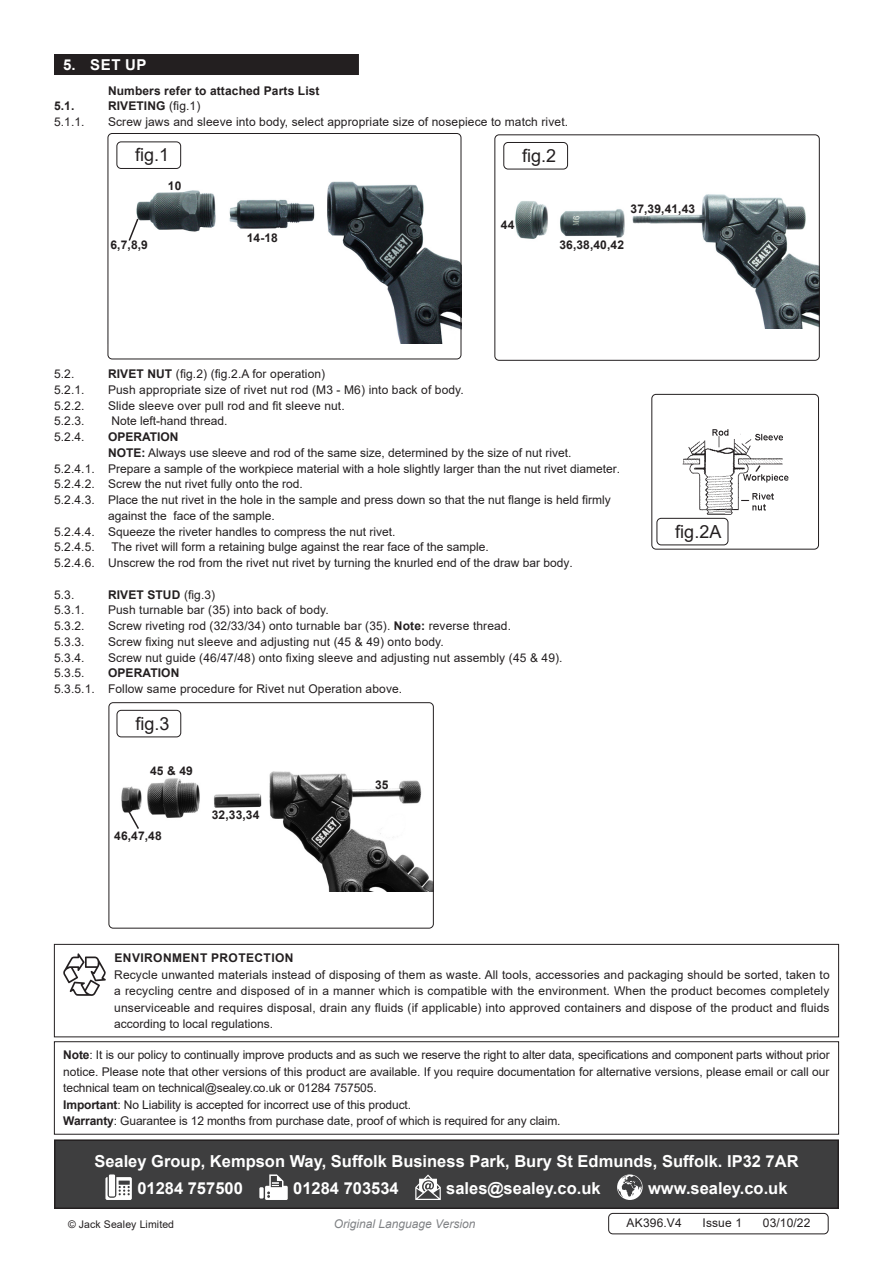
<style>
.page{position:relative;width:893px;height:1263px;background:#fff}
.page>*{position:absolute;margin:0;border:0;box-sizing:border-box;transform-origin:0 0}
.t1{font:18px "Arial";color:#231f20}
.Footer_Contact_Infor{font:700 16.5px "Arial";color:#fff}
.t2{font:700 15px "Arial";color:#fff}
.Enviroment_Protectio{font:12px/16.5px "Arial";letter-spacing:.01em;color:#231f20;text-align:justify}
.Important_Notificati{font:12px/16.5px "Arial";letter-spacing:-.01em;color:#231f20;text-align:justify}
.Body{font:700 12px "Arial";letter-spacing:.01em;color:#231f20}
.Body-2{font:12px "Arial";color:#231f20}
.t3{font:italic 12px "Arial";color:#808285}
.Body__Footer{font:12px "Arial";letter-spacing:.01em;color:#231f20}
.Enviroment_Protectio-2{font:700 12px "Arial";letter-spacing:.035em;color:#231f20}
.Body__Justified__7pt{font:10.5px "Arial";letter-spacing:.01em;color:#231f20}
.s1{font-weight:400}
.s2{font-weight:700}
</style>
<div class="page">
<div style="left:54px;top:54px;width:305px;height:21px;background:#231f20"></div>
<img style="left:116px;top:149px;width:343px;height:194px">
<div style="left:108px;top:133px;width:353px;height:226px;border:1px solid #231f20;border-radius:4px"></div>
<div style="left:117px;top:141px;width:64px;height:28px;border:1px solid #231f20;border-radius:4px"></div>
<svg style="left:127px;top:217px;width:13px;height:25px"></svg>
<img style="left:504px;top:167px;width:314px;height:161px">
<div style="left:494px;top:134px;width:326px;height:227px;border:1px solid #231f20;border-radius:4px"></div>
<div style="left:503px;top:142px;width:65px;height:27px;border:1px solid #231f20;border-radius:4px"></div>
<div style="left:55px;top:1140px;width:783px;height:68px;background:#3e3e3f"></div>
<svg style="left:105px;top:1177px;width:27px;height:23px"></svg>
<div style="left:109px;top:1174px;width:6px;height:22px;background:#fff"></div>
<div style="left:259px;top:1187px;width:5px;height:11px;background:#fff"></div>
<svg style="left:265px;top:1174px;width:23px;height:26px"></svg>
<svg style="left:415px;top:1174px;width:26px;height:26px"></svg>
<svg style="left:617px;top:1174px;width:26px;height:26px"></svg>
<div style="left:54px;top:1139px;width:785px;height:70px;border:2px solid #231f20"></div>
<div style="left:54px;top:944px;width:785px;height:93px;border:1px solid #231f20"></div>
<svg style="left:63px;top:953px;width:43px;height:43px"></svg>
<div style="left:54px;top:1041px;width:785px;height:93px;border:1px solid #231f20"></div>
<div style="left:608px;top:1213px;width:220px;height:21px;border:1px solid #231f20;border-radius:4px"></div>
<img style="left:121px;top:771px;width:311px;height:120px">
<div style="left:109px;top:702px;width:325px;height:226px;border:1px solid #231f20;border-radius:4px"></div>
<div style="left:117px;top:710px;width:64px;height:27px;border:1px solid #231f20;border-radius:4px"></div>
<svg style="left:126px;top:809px;width:14px;height:22px"></svg>
<img style="left:682px;top:429px;width:107px;height:86px">
<div style="left:651px;top:394px;width:168px;height:155px;border:1px solid #231f20;border-radius:4px"></div>
<div style="left:657px;top:518px;width:71px;height:27px;border:1px solid #231f20;border-radius:4px"></div>
<p class="t2" style="left:63px;top:54px;width:85px">5. SET UP</p>
<p class="Body" style="left:108px;top:82px;width:213px">Numbers refer to attached Parts List</p>
<p class="Body" style="left:54px;top:98px;width:22px">5.1.</p>
<p class="Body" style="left:108px;top:98px;width:94px">RIVETING <span class="s1">(fig.1)</span></p>
<p class="Enviroment_Protectio" style="left:54px;top:113px;width:32px">5.1.1.</p>
<p class="Enviroment_Protectio" style="left:108px;top:113px;width:462px">Screw jaws and sleeve into body, select appropriate size of nosepiece to match rivet.</p>
<p class="t1" style="left:135px;top:143px;width:36px">fig.1</p>
<p class="Body" style="left:111px;top:237px;width:39px">6,7,8,9</p>
<p class="Body" style="left:168px;top:177px;width:15px">10</p>
<p class="Body" style="left:247px;top:229px;width:33px">14-18</p>
<p class="t1" style="left:522px;top:143px;width:36px">fig.2</p>
<p class="Body" style="left:501px;top:216px;width:15px">44</p>
<p class="Body" style="left:631px;top:201px;width:66px">37,39,41,43</p>
<p class="Body" style="left:559px;top:236px;width:66px">36,38,40,42</p>
<p class="Enviroment_Protectio" style="left:54px;top:365px;width:22px">5.2.</p>
<p class="Enviroment_Protectio" style="left:108px;top:365px;width:219px"><span class="s2">RIVET NUT</span> (fig.2) (fig.2.A for operation)</p>
<p class="Enviroment_Protectio" style="left:54px;top:381px;width:32px">5.2.1.</p>
<p class="Enviroment_Protectio" style="left:108px;top:381px;width:357px">Push appropriate size of rivet nut rod (M3 - M6) into back of body.</p>
<p class="Enviroment_Protectio" style="left:54px;top:397px;width:32px">5.2.2.</p>
<p class="Enviroment_Protectio" style="left:108px;top:397px;width:238px">Slide sleeve over pull rod and fit sleeve nut.</p>
<p class="Enviroment_Protectio" style="left:54px;top:413px;width:32px">5.2.3.</p>
<p class="Enviroment_Protectio" style="left:111px;top:413px;width:118px">Note left-hand thread.</p>
<p class="Enviroment_Protectio" style="left:54px;top:428px;width:32px">5.2.4.</p>
<p class="Body" style="left:108px;top:428px;width:72px">OPERATION</p>
<p class="Body-2" style="left:108px;top:444px;width:465px"><span class="s2">NOTE:</span> Always use sleeve and rod of the same size, determined by the size of nut rivet.</p>
<p class="Enviroment_Protectio" style="left:54px;top:460px;width:568px">5.2.4.1. Prepare a sample of the workpiece material with a hole slightly larger than the nut rivet diameter.</p>
<p class="Enviroment_Protectio" style="left:54px;top:476px;width:250px">5.2.4.2. Screw the nut rivet fully onto the rod.</p>
<p class="Enviroment_Protectio" style="left:54px;top:491px;width:558px">5.2.4.3. Place the nut rivet in the hole in the sample and press down so that the nut flange is held firmly</p>
<p class="Body-2" style="left:108px;top:507px;width:168px">against the face of the sample.</p>
<p class="Enviroment_Protectio" style="left:54px;top:523px;width:343px">5.2.4.4. Squeeze the riveter handles to compress the nut rivet.</p>
<p class="Enviroment_Protectio" style="left:54px;top:539px;width:42px">5.2.4.5.</p>
<p class="Enviroment_Protectio" style="left:111px;top:539px;width:379px">The rivet will form a retaining bulge against the rear face of the sample.</p>
<p class="Enviroment_Protectio" style="left:54px;top:554px;width:520px">5.2.4.6. Unscrew the rod from the rivet nut rivet by turning the knurled end of the draw bar body.</p>
<p class="Enviroment_Protectio" style="left:54px;top:586px;width:22px">5.3.</p>
<p class="Body" style="left:108px;top:586px;width:109px">RIVET STUD <span class="s1">(fig.3)</span></p>
<p class="Enviroment_Protectio" style="left:54px;top:602px;width:32px">5.3.1.</p>
<p class="Enviroment_Protectio" style="left:108px;top:602px;width:222px">Push turnable bar (35) into back of body.</p>
<p class="Enviroment_Protectio" style="left:54px;top:617px;width:32px">5.3.2.</p>
<p class="Enviroment_Protectio" style="left:108px;top:617px;width:405px">Screw riveting rod (32/33/34) onto turnable bar (35). <span class="s2">Note:</span> reverse thread.</p>
<p class="Enviroment_Protectio" style="left:54px;top:633px;width:32px">5.3.3.</p>
<p class="Enviroment_Protectio" style="left:108px;top:633px;width:337px">Screw fixing nut sleeve and adjusting nut (45 &amp; 49) onto body.</p>
<p class="Enviroment_Protectio" style="left:54px;top:649px;width:32px">5.3.4.</p>
<p class="Enviroment_Protectio" style="left:108px;top:649px;width:456px">Screw nut guide (46/47/48) onto fixing sleeve and adjusting nut assembly (45 &amp; 49).</p>
<p class="Enviroment_Protectio" style="left:54px;top:665px;width:32px">5.3.5.</p>
<p class="Body" style="left:108px;top:665px;width:73px">OPERATION</p>
<p class="Enviroment_Protectio" style="left:54px;top:680px;width:350px">5.3.5.1. Follow same procedure for Rivet nut Operation above.</p>
<p class="t1" style="left:135px;top:711px;width:36px">fig.3</p>
<p class="Body" style="left:150px;top:762px;width:44px">45 &amp; 49</p>
<p class="Body" style="left:114px;top:827px;width:49px">46,47,48</p>
<p class="Body" style="left:212px;top:807px;width:49px">32,33,34</p>
<p class="Body" style="left:375px;top:776px;width:15px">35</p>
<p class="t1" style="left:675px;top:519px;width:48px">fig.2A</p>
<p class="Enviroment_Protectio-2" style="left:114px;top:949px;width:181px">ENVIRONMENT PROTECTION</p>
<p class="Enviroment_Protectio" style="left:114px;top:966px;width:717px">Recycle unwanted materials instead of disposing of them as waste. All tools, accessories and packaging should be sorted, taken to a recycling centre and disposed of in a manner which is compatible with the environment. When the product becomes completely unserviceable and requires disposal, drain any fluids (if applicable) into approved containers and dispose of the product and fluids according to local regulations.</p>
<p class="Important_Notificati" style="left:63px;top:1047px;width:768px"><span class="s2">Note</span>: It is our policy to continually improve products and as such we reserve the right to alter data, specifications and component parts without prior notice. Please note that other versions of this product are available. If you require documentation for alternative versions, please email or call our technical team on technical@sealey.co.uk or 01284 757505.</p>
<p class="Important_Notificati" style="left:63px;top:1096px;width:349px"><span class="s2">Important</span>: No Liability is accepted for incorrect use of this product.</p>
<p class="Important_Notificati" style="left:63px;top:1113px;width:499px"><span class="s2">Warranty</span>: Guarantee is 12 months from purchase date, proof of which is required for any claim.</p>
<p class="Footer_Contact_Infor" style="left:94px;top:1149px;width:706px">Sealey Group, Kempson Way, Suffolk Business Park, Bury St Edmunds, Suffolk. IP32 7AR</p>
<p class="Footer_Contact_Infor" style="left:137px;top:1176px;width:107px">01284 757500</p>
<p class="Footer_Contact_Infor" style="left:293px;top:1176px;width:107px">01284 703534</p>
<p class="Footer_Contact_Infor" style="left:446px;top:1176px;width:156px">sales@sealey.co.uk</p>
<p class="Footer_Contact_Infor" style="left:648px;top:1176px;width:141px">www.sealey.co.uk</p>
<p class="Body__Justified__7pt" style="left:68px;top:1217px;width:108px">© Jack Sealey Limited</p>
<p class="t3" style="left:334px;top:1216px;width:143px">Original Language Version</p>
<p class="Body__Footer" style="left:627px;top:1214px;width:57px">AK396.V4</p>
<p class="Body__Footer" style="left:703px;top:1214px;width:41px">Issue 1</p>
<p class="Body__Footer" style="left:763px;top:1214px;width:49px">03/10/22</p>
</div>
